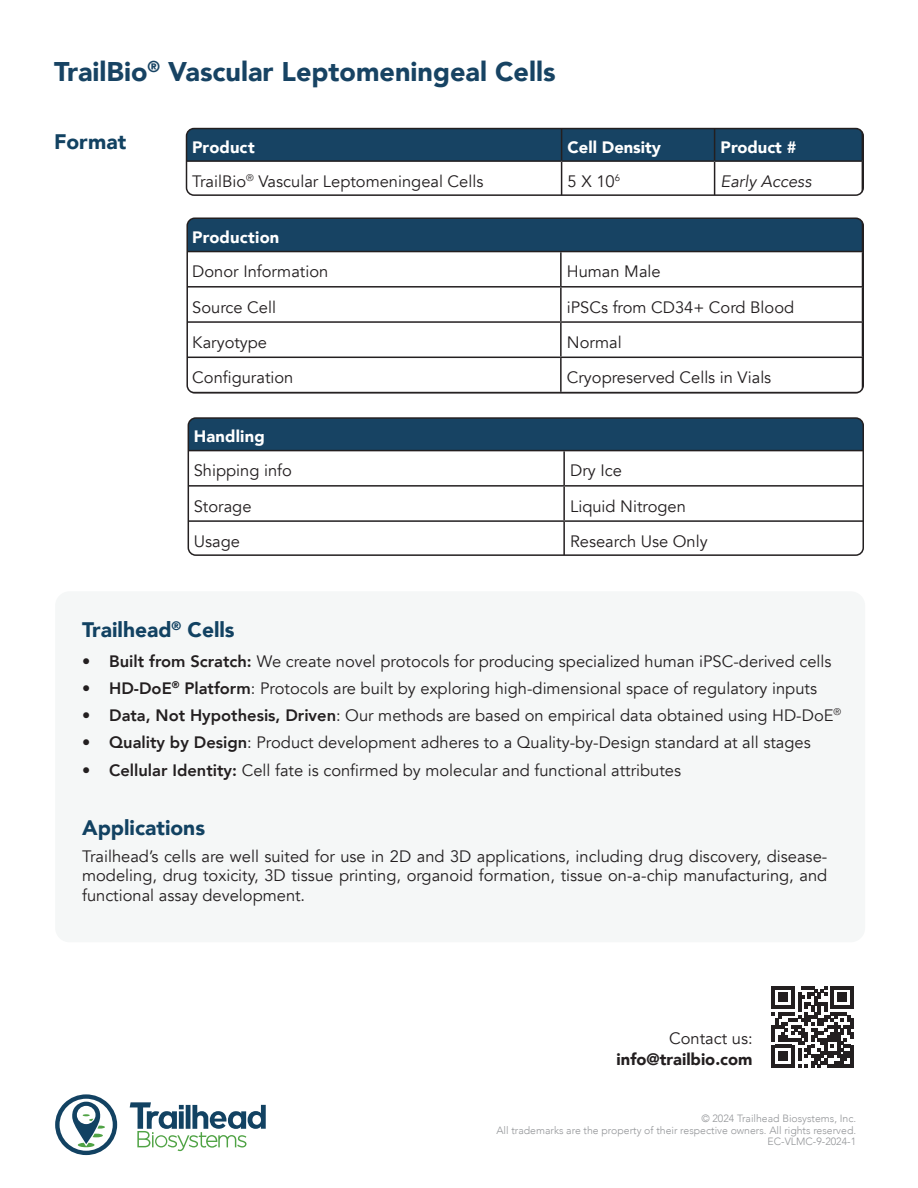
<style>
.page{position:relative;width:918px;height:1188px;background:#fff}
.page>*{position:absolute;margin:0;border:0;box-sizing:border-box;transform-origin:0 0}
.t1{font:900 27px "Avenir";color:#174363}
.t2{font:900 21px "Avenir";color:#124262}
.t3{font:16.5px/34.3px "Avenir";color:#231f20}
.t4{font:900 16.5px "Avenir";color:#fff}
.t5{font:900 16.5px "Avenir";color:#231f20}
.t6{font:italic 16.5px "Avenir";color:#231f20}
.t7{font:300 10.5px/11.6px "Avenir";color:#939598;text-align:right}
.s1{font-weight:900;color:#fff}
.s2{font-weight:800}
</style>
<div class="page">
<div style="left:188px;top:418px;width:675px;height:33px;background:#174363"></div>
<hr style="left:188px;top:418px;width:376px;height:1px;background:#231f20">
<hr style="left:188px;top:418px;width:1px;height:32px;background:#231f20">
<hr style="left:564px;top:418px;width:299px;height:1px;background:#231f20">
<hr style="left:863px;top:418px;width:1px;height:32px;background:#231f20">
<hr style="left:188px;top:450px;width:376px;height:1px;background:#231f20">
<hr style="left:564px;top:450px;width:299px;height:1px;background:#231f20">
<hr style="left:563px;top:451px;width:2px;height:34px;background:#231f20">
<hr style="left:188px;top:485px;width:376px;height:2px;background:#231f20">
<hr style="left:564px;top:485px;width:299px;height:2px;background:#231f20">
<hr style="left:563px;top:487px;width:2px;height:33px;background:#231f20">
<hr style="left:188px;top:520px;width:376px;height:2px;background:#231f20">
<hr style="left:188px;top:522px;width:1px;height:33px;background:#231f20">
<hr style="left:564px;top:520px;width:299px;height:2px;background:#231f20">
<hr style="left:563px;top:522px;width:2px;height:33px;background:#231f20">
<hr style="left:863px;top:522px;width:1px;height:33px;background:#231f20">
<hr style="left:188px;top:556px;width:376px;height:1px;background:#231f20">
<hr style="left:564px;top:556px;width:299px;height:1px;background:#231f20">
<div style="left:188px;top:417px;width:676px;height:139px;border:2px solid #231f20;border-radius:8px"></div>
<div style="left:187px;top:218px;width:675px;height:34px;background:#174363"></div>
<hr style="left:187px;top:218px;width:374px;height:1px;background:#231f20">
<hr style="left:187px;top:219px;width:1px;height:32px;background:#231f20">
<hr style="left:561px;top:218px;width:302px;height:1px;background:#231f20">
<hr style="left:862px;top:219px;width:1px;height:32px;background:#231f20">
<hr style="left:187px;top:251px;width:374px;height:1px;background:#231f20">
<hr style="left:561px;top:251px;width:302px;height:1px;background:#231f20">
<hr style="left:560px;top:252px;width:2px;height:34px;background:#231f20">
<hr style="left:187px;top:286px;width:374px;height:2px;background:#231f20">
<hr style="left:561px;top:286px;width:302px;height:2px;background:#231f20">
<hr style="left:560px;top:288px;width:2px;height:33px;background:#231f20">
<hr style="left:187px;top:321px;width:374px;height:2px;background:#231f20">
<hr style="left:561px;top:321px;width:302px;height:2px;background:#231f20">
<hr style="left:560px;top:323px;width:2px;height:34px;background:#231f20">
<hr style="left:187px;top:357px;width:374px;height:1px;background:#231f20">
<hr style="left:187px;top:358px;width:1px;height:34px;background:#231f20">
<hr style="left:561px;top:357px;width:302px;height:1px;background:#231f20">
<hr style="left:560px;top:358px;width:2px;height:34px;background:#231f20">
<hr style="left:862px;top:358px;width:1px;height:34px;background:#231f20">
<hr style="left:187px;top:392px;width:374px;height:1px;background:#231f20">
<hr style="left:561px;top:392px;width:302px;height:1px;background:#231f20">
<div style="left:186px;top:218px;width:678px;height:176px;border:2px solid #231f20;border-radius:8px"></div>
<div style="left:189px;top:131px;width:672px;height:29px;background:#174363"></div>
<hr style="left:187px;top:129px;width:375px;height:1px;background:#231f20">
<hr style="left:187px;top:129px;width:1px;height:31px;background:#231f20">
<hr style="left:561px;top:129px;width:1px;height:31px;background:#231f20">
<hr style="left:715px;top:129px;width:148px;height:1px;background:#231f20">
<hr style="left:714px;top:129px;width:1px;height:31px;background:#231f20">
<hr style="left:862px;top:129px;width:1px;height:31px;background:#231f20">
<hr style="left:187px;top:160px;width:375px;height:2px;background:#231f20">
<hr style="left:187px;top:162px;width:1px;height:33px;background:#231f20">
<hr style="left:562px;top:160px;width:153px;height:2px;background:#231f20">
<hr style="left:561px;top:162px;width:1px;height:33px;background:#231f20">
<hr style="left:715px;top:160px;width:148px;height:2px;background:#231f20">
<hr style="left:714px;top:162px;width:1px;height:33px;background:#231f20">
<hr style="left:862px;top:162px;width:1px;height:33px;background:#231f20">
<hr style="left:187px;top:196px;width:375px;height:1px;background:#231f20">
<hr style="left:562px;top:196px;width:153px;height:1px;background:#231f20">
<hr style="left:715px;top:196px;width:148px;height:1px;background:#231f20">
<div style="left:186px;top:128px;width:678px;height:68px;border:2px solid #231f20;border-radius:8px"></div>
<div style="left:55px;top:591px;width:810px;height:351px;background:#f5f7f7;border-radius:14px"></div>
<svg style="left:130px;top:1102px;width:136px;height:49px"></svg>
<svg style="left:55px;top:1094px;width:62px;height:61px"></svg>
<svg style="left:772px;top:986px;width:82px;height:82px"></svg>
<p class="t1" style="left:54px;top:48px;width:503px">TrailBio<sup>®</sup> Vascular Leptomeningeal Cells</p>
<p class="t2" style="left:54px;top:123px;width:74px">Format</p>
<p class="t4" style="left:192px;top:133px;width:64px">Product</p>
<p class="t4" style="left:568px;top:133px;width:95px">Cell Density</p>
<p class="t4" style="left:721px;top:133px;width:78px">Product #</p>
<p class="t3" style="left:192px;top:164px;width:293px">TrailBio<sup>®</sup> Vascular Leptomeningeal Cells</p>
<p class="t3" style="left:568px;top:164px;width:54px">5 X 10<sup>6</sup></p>
<p class="t6" style="left:721px;top:171px;width:92px">Early Access</p>
<p class="t3" style="left:192px;top:221px;width:138px"><span class="s1">Production<br></span>Donor Information</p>
<p class="t3" style="left:567px;top:255px;width:95px">Human Male</p>
<p class="t3" style="left:192px;top:290px;width:85px">Source Cell</p>
<p class="t3" style="left:567px;top:290px;width:229px">iPSCs from CD34+ Cord Blood</p>
<p class="t3" style="left:192px;top:325px;width:76px">Karyotype</p>
<p class="t3" style="left:567px;top:325px;width:56px">Normal</p>
<p class="t3" style="left:192px;top:361px;width:103px">Configuration</p>
<p class="t3" style="left:567px;top:361px;width:206px">Cryopreserved Cells in Vials</p>
<p class="t3" style="left:194px;top:420px;width:100px"><span class="s1">Handling<br></span>Shipping info</p>
<p class="t3" style="left:570px;top:454px;width:53px">Dry Ice</p>
<p class="t3" style="left:194px;top:489px;width:59px">Storage</p>
<p class="t3" style="left:570px;top:489px;width:117px">Liquid Nitrogen</p>
<p class="t3" style="left:194px;top:524px;width:48px">Usage</p>
<p class="t3" style="left:570px;top:524px;width:139px">Research Use Only</p>
<p class="t2" style="left:82px;top:611px;width:154px">Trailhead<sup>®</sup> Cells</p>
<p class="t3" style="left:82px;top:644px;width:751px"><span class="s2">• Built from Scratch:</span> We create novel protocols for producing specialized human iPSC-derived cells</p>
<p class="t3" style="left:82px;top:671px;width:736px"><span class="s2">• HD-DoE</span><sup>®</sup> <span class="s2">Platform</span>: Protocols are built by exploring high-dimensional space of regulatory inputs</p>
<p class="t3" style="left:82px;top:698px;width:761px"><span class="s2">• Data, Not Hypothesis, Driven</span>: Our methods are based on empirical data obtained using HD-DoE<sup>®</sup></p>
<p class="t3" style="left:82px;top:725px;width:730px"><span class="s2">• Quality by Design</span>: Product development adheres to a Quality-by-Design standard at all stages</p>
<p class="t3" style="left:82px;top:754px;width:601px"><span class="s2">• Cellular Identity:</span> Cell fate is confirmed by molecular and functional attributes</p>
<p class="t2" style="left:82px;top:809px;width:124px">Applications</p>
<p class="t3" style="left:82px;top:846px;width:747px;line-height:19.5px;text-align:justify">Trailhead’s cells are well suited for use in 2D and 3D applications, including drug discovery, disease&shy;modeling, drug toxicity, 3D tissue printing, organoid formation, tissue on-a-chip manufacturing, and functional assay development.</p>
<p class="t3" style="left:669px;top:1021px;width:85px">Contact us:</p>
<p class="t5" style="left:617px;top:1045px;width:138px">info@trailbio.com</p>
<p class="t7" style="left:701px;top:1113px;width:156px">© 2024 Trailhead Biosystems, Inc.</p>
<p class="t7" style="left:496px;top:1124px;width:361px">All trademarks are the property of their respective owners. All rights reserved.<br>EC-VLMC-9-2024-1</p>
</div>
